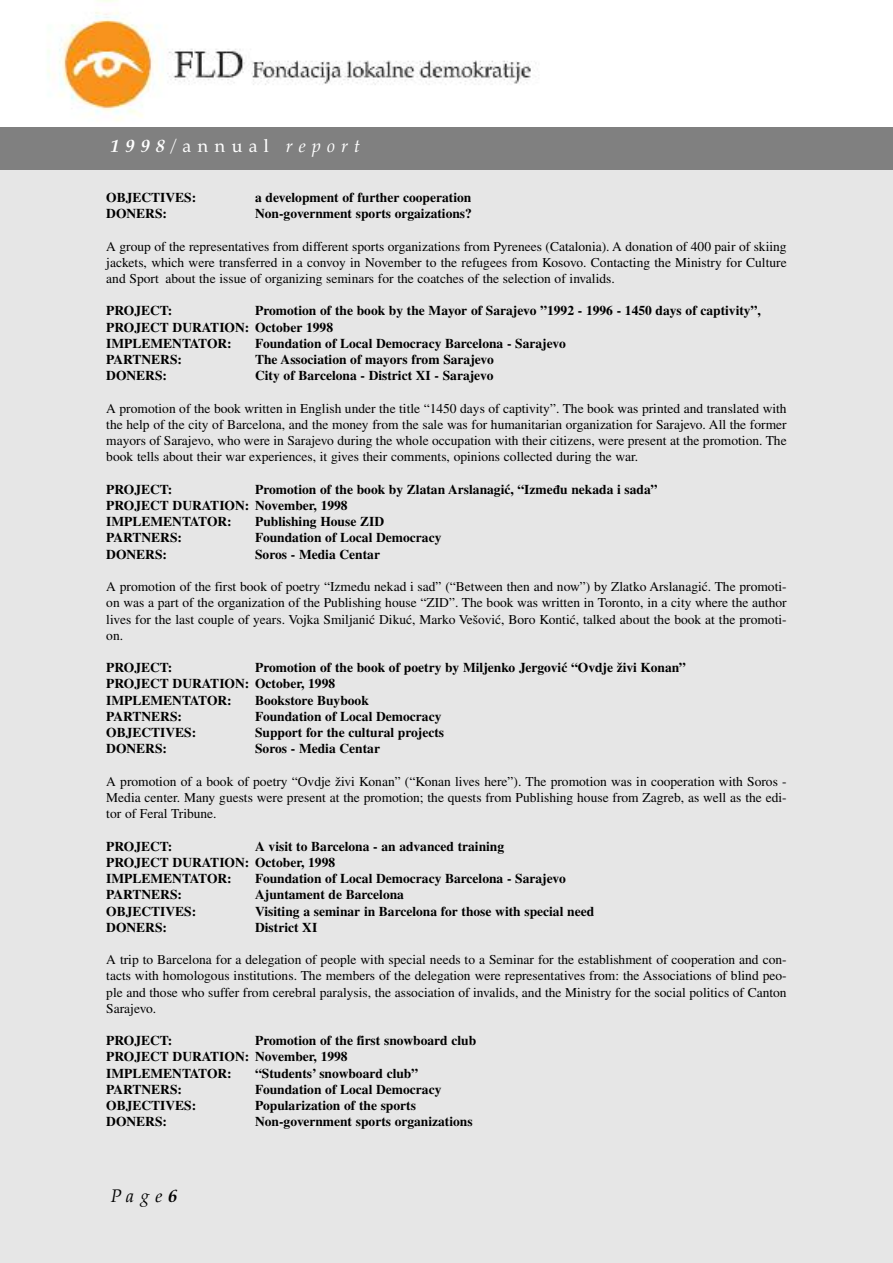
<style>
.page{position:relative;width:893px;height:1263px;background:#e6e6e6}
.page>*{position:absolute;margin:0;border:0;box-sizing:border-box;transform-origin:0 0}
.t1{font:italic 18px "Zapf Calligraphic 801 BT";letter-spacing:.345em;color:#fff}
.t2{font:italic 18px "Zapf Calligraphic 801 BT";color:#000}
.t3{font:13.5px/16.2px "H Times";color:#000;text-align:justify}
.t4{font:700 13.5px/16.2px "H Times";color:#000}
.s1{font-weight:700}
.s2{font-style:normal}
.s3{font-family:"Times New Roman BH Bold";font-weight:400}
</style>
<div class="page">
<img style="left:0;top:0;width:885px;height:128px">
<div style="left:0;top:128px;width:893px;height:42px;background:#808080"></div>
<h1 class="t1" style="left:111px;top:135px;width:251px"><span class="s1">1998</span>/<span class="s2">annual</span> report</h1>
<p class="t4" style="left:106px;top:189px;width:92px">OBJECTIVES:</p>
<p class="t4" style="left:255px;top:189px;width:218px">a development of further cooperation</p>
<p class="t4" style="left:106px;top:205px;width:62px">DONERS:</p>
<p class="t4" style="left:255px;top:205px;width:218px">Non-government sports orgaizations?</p>
<p class="t3" style="left:106px;top:238px;width:682px">A group of the representatives from different sports organizations from Pyrenees (Catalonia). A donation of 400 pair of skiing jackets, which were transferred in a convoy in November to the refugees from Kosovo. Contacting the Ministry for Culture and Sport about the issue of organizing seminars for the coatches of the selection of invalids.</p>
<p class="t4" style="left:106px;top:302px;width:68px">PROJECT:</p>
<p class="t4" style="left:106px;top:302px;width:656px;text-indent:149px">Promotion of the book by the Mayor of Sarajevo ”1992 - 1996 - 1450 days of captivity”,<br>PROJECT DURATION: October 1998<br>IMPLEMENTATOR:</p>
<p class="t4" style="left:255px;top:335px;width:312px">Foundation of Local Democracy Barcelona - Sarajevo</p>
<p class="t4" style="left:106px;top:351px;width:77px">PARTNERS:</p>
<p class="t4" style="left:255px;top:351px;width:240px">The Association of mayors from Sarajevo</p>
<p class="t4" style="left:106px;top:367px;width:62px">DONERS:</p>
<p class="t4" style="left:255px;top:367px;width:240px">City of Barcelona - District XI - Sarajevo</p>
<p class="t3" style="left:106px;top:400px;width:682px">A promotion of the book written in English under the title “1450 days of captivity”. The book was printed and translated with the help of the city of Barcelona, and the money from the sale was for humanitarian organization for Sarajevo. All the former mayors of Sarajevo, who were in Sarajevo during the whole occupation with their citizens, were present at the promotion. The book tells about their war experiences, it gives their comments, opinions collected during the war.</p>
<p class="t4" style="left:106px;top:481px;width:68px">PROJECT:</p>
<p class="t4" style="left:106px;top:481px;width:553px;text-indent:149px">Promotion of the book by Zlatan Arslanagi}, “Izme<span class="s3">|</span>u nekada i sada”<br>PROJECT DURATION: November, 1998<br>IMPLEMENTATOR:</p>
<p class="t4" style="left:255px;top:513px;width:130px">Publishing House ZID</p>
<p class="t4" style="left:106px;top:529px;width:77px">PARTNERS:</p>
<p class="t4" style="left:255px;top:529px;width:188px">Foundation of Local Democracy</p>
<p class="t4" style="left:106px;top:546px;width:62px">DONERS:</p>
<p class="t4" style="left:255px;top:546px;width:126px">Soros - Media Centar</p>
<p class="t3" style="left:106px;top:578px;width:682px">A promotion of the first book of poetry “Izme|u nekad i sad” (“Between then and now”) by Zlatko Arslanagi}. The promoti&shy;on was a part of the organization of the Publishing house “ZID”. The book was written in Toronto, in a city where the author lives for the last couple of years. Vojka Smiljani} Diku}, Marko Ve{ovi}, Boro Konti}, talked about the book at the promoti&shy;on.</p>
<p class="t4" style="left:106px;top:659px;width:68px">PROJECT:</p>
<p class="t4" style="left:106px;top:659px;width:581px;text-indent:149px">Promotion of the book of poetry by Miljenko Jergovi} “Ovdje `ivi Konan”<br>PROJECT DURATION: October, 1998<br>IMPLEMENTATOR:</p>
<p class="t4" style="left:255px;top:692px;width:115px">Bookstore Buybook</p>
<p class="t4" style="left:106px;top:708px;width:77px">PARTNERS:</p>
<p class="t4" style="left:255px;top:708px;width:188px">Foundation of Local Democracy</p>
<p class="t4" style="left:106px;top:724px;width:92px">OBJECTIVES:</p>
<p class="t4" style="left:255px;top:724px;width:190px">Support for the cultural projects</p>
<p class="t4" style="left:106px;top:740px;width:62px">DONERS:</p>
<p class="t4" style="left:255px;top:740px;width:126px">Soros - Media Centar</p>
<p class="t3" style="left:106px;top:773px;width:682px">A promotion of a book of poetry “Ovdje `ivi Konan” (“Konan lives here”). The promotion was in cooperation with Soros - Media center. Many guests were present at the promotion; the quests from Publishing house from Zagreb, as well as the edi&shy;tor of Feral Tribune.</p>
<p class="t4" style="left:106px;top:838px;width:68px">PROJECT:</p>
<p class="t4" style="left:106px;top:838px;width:399px;text-indent:149px">A visit to Barcelona - an advanced training<br>PROJECT DURATION: October, 1998<br>IMPLEMENTATOR:</p>
<p class="t4" style="left:255px;top:870px;width:312px">Foundation of Local Democracy Barcelona - Sarajevo</p>
<p class="t4" style="left:106px;top:886px;width:77px">PARTNERS:</p>
<p class="t4" style="left:255px;top:886px;width:150px">Ajuntament de Barcelona</p>
<p class="t4" style="left:106px;top:902px;width:92px">OBJECTIVES:</p>
<p class="t4" style="left:255px;top:902px;width:341px">Visiting a seminar in Barcelona for those with special need</p>
<p class="t4" style="left:106px;top:919px;width:62px">DONERS:</p>
<p class="t4" style="left:255px;top:919px;width:64px">District XI</p>
<p class="t3" style="left:106px;top:951px;width:682px">A trip to Barcelona for a delegation of people with special needs to a Seminar for the establishment of cooperation and con&shy;tacts with homologous institutions. The members of the delegation were representatives from: the Associations of blind peo&shy;ple and those who suffer from cerebral paralysis, the association of invalids, and the Ministry for the social politics of Canton Sarajevo.</p>
<p class="t4" style="left:106px;top:1032px;width:68px">PROJECT:</p>
<p class="t4" style="left:106px;top:1032px;width:371px;text-indent:149px">Promotion of the first snowboard club<br>PROJECT DURATION: November, 1998<br>IMPLEMENTATOR:</p>
<p class="t4" style="left:255px;top:1065px;width:165px">“Students’ snowboard club”</p>
<p class="t4" style="left:106px;top:1081px;width:77px">PARTNERS:</p>
<p class="t4" style="left:255px;top:1081px;width:188px">Foundation of Local Democracy</p>
<p class="t4" style="left:106px;top:1097px;width:92px">OBJECTIVES:</p>
<p class="t4" style="left:255px;top:1097px;width:162px">Popularization of the sports</p>
<p class="t4" style="left:106px;top:1113px;width:62px">DONERS:</p>
<p class="t4" style="left:255px;top:1113px;width:219px">Non-government sports organizations</p>
<h1 class="t2" style="left:111px;top:1185px;width:68px">Page<span class="s1">6</span></h1>
</div>
